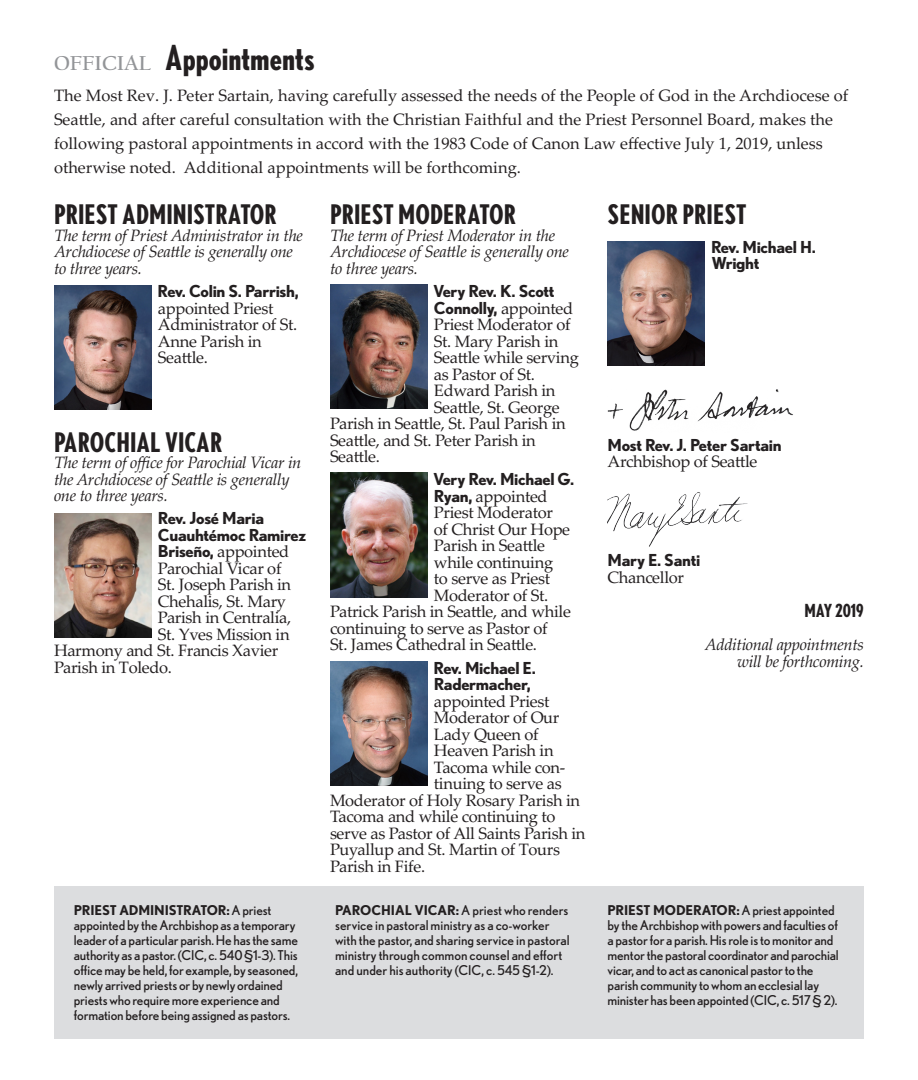
<style>
.page{position:relative;width:918px;height:1080px;background:#fff}
.page>*{position:absolute;margin:0;border:0;box-sizing:border-box;transform-origin:0 0}
.Story_Label{font:700 condensed 34.5px "Nobel";color:#231f20}
.Official_Text{font:700 condensed 27px "Nobel";color:#231f20}
.Official_Hed{font:700 condensed 27px "Nobel";color:#231f20}
.Official_Date{font:700 condensed 18px "Nobel";color:#231f20}
.Official_Text-2{font:16.5px/16.5px "Palatino Linotype";letter-spacing:-.02em;color:#231f20}
.Big_Text{font:16.5px/24px "Palatino Linotype";color:#231f20}
.Official_Intro{font:italic 16.5px/16.5px "Palatino Linotype";letter-spacing:-.02em;color:#231f20}
.Official_Text-3{font:700 16.5px/16.5px "Nobel";letter-spacing:-.02em;color:#231f20}
.Glance_Text{font:13.5px/15px "Nobel";letter-spacing:-.01em;color:#231f20}
.s1{font-family:"Californian FB";font-stretch:normal;font-size:21px;color:#939598}
.s2{font-family:"Nobel";font-weight:700}
.s3{font-family:"Palatino Linotype";font-weight:400}
.s4{font-weight:700}
</style>
<div class="page">
<div style="left:54px;top:887px;width:810px;height:152px;background:#dcdddf"></div>
<img style="left:54px;top:285px;width:97px;height:125px">
<img style="left:330px;top:285px;width:97px;height:124px">
<img style="left:330px;top:473px;width:97px;height:124px">
<img style="left:330px;top:661px;width:97px;height:124px">
<img style="left:608px;top:241px;width:97px;height:124px">
<img style="left:608px;top:389px;width:185px;height:42px">
<img style="left:608px;top:492px;width:139px;height:55px">
<img style="left:54px;top:513px;width:97px;height:124px">
<p class="Story_Label" style="left:54px;top:38px;width:262px"><span class="s1">OFFICIAL</span> Appointments</p>
<p class="Big_Text" style="left:54px;top:83px;width:796px">The Most Rev. J. Peter Sartain, having carefully assessed the needs of the People of God in the Archdiocese of Seattle, and after careful consultation with the Christian Faithful and the Priest Personnel Board, makes the following pastoral appointments in accord with the 1983 Code of Canon Law effective July 1, 2019, unless otherwise noted. Additional appointments will be forthcoming.</p>
<p class="Official_Text" style="left:54px;top:199px;width:224px">PRIEST ADMINISTRATOR</p>
<p class="Official_Intro" style="left:54px;top:226px;width:251px">The term of Priest Administrator in the<br>Archdiocese of Seattle is generally one to three years.</p>
<p class="Official_Text-2" style="left:158px;top:283px;width:143px"><span class="s2">Rev. Colin S. Parrish, </span>appointed Priest<br>Administrator of St.<br>Anne Parish in<br>Seattle.</p>
<p class="Official_Text" style="left:330px;top:199px;width:188px">PRIEST MODERATOR</p>
<p class="Official_Intro" style="left:330px;top:226px;width:241px">The term of Priest Moderator in the<br>Archdiocese of Seattle is generally one to three years.</p>
<p class="Official_Text-3" style="left:434px;top:283px;width:123px">Very Rev. K. Scott</p>
<p class="Official_Text-3" style="left:434px;top:299px;width:141px">Connolly, <span class="s3">appointed</span></p>
<p class="Official_Text-2" style="left:434px;top:316px;width:138px">Priest Moderator of</p>
<p class="Official_Text-2" style="left:434px;top:332px;width:126px">St. Mary Parish in</p>
<p class="Official_Text-2" style="left:434px;top:349px;width:146px">Seattle while serving</p>
<p class="Official_Text-2" style="left:434px;top:365px;width:102px">as Pastor of St.</p>
<p class="Official_Text-2" style="left:434px;top:382px;width:123px">Edward Parish in</p>
<p class="Official_Text-2" style="left:434px;top:398px;width:127px">Seattle, St. George</p>
<p class="Official_Text-2" style="left:330px;top:415px;width:237px">Parish in Seattle, St. Paul Parish in</p>
<p class="Official_Text-2" style="left:330px;top:431px;width:207px">Seattle, and St. Peter Parish in</p>
<p class="Official_Text-2" style="left:330px;top:448px;width:51px">Seattle.</p>
<p class="Official_Text-3" style="left:434px;top:471px;width:142px">Very Rev. Michael G.</p>
<p class="Official_Text-2" style="left:434px;top:487px;width:115px"><span class="s2">Ryan,</span> appointed</p>
<p class="Official_Text-2" style="left:434px;top:504px;width:121px">Priest Moderator</p>
<p class="Official_Text-2" style="left:434px;top:520px;width:138px">of Christ Our Hope</p>
<p class="Official_Text-2" style="left:434px;top:537px;width:113px">Parish in Seattle</p>
<p class="Official_Text-2" style="left:434px;top:553px;width:121px">while continuing</p>
<p class="Official_Text-2" style="left:434px;top:570px;width:118px">to serve as Priest</p>
<p class="Official_Text-2" style="left:434px;top:586px;width:116px">Moderator of St.</p>
<p class="Official_Text-2" style="left:330px;top:603px;width:243px">Patrick Parish in Seattle, and while</p>
<p class="Official_Text-2" style="left:330px;top:619px;width:219px">continuing to serve as Pastor of</p>
<p class="Official_Text-2" style="left:330px;top:636px;width:209px">St. James Cathedral in Seattle.</p>
<p class="Official_Text-3" style="left:434px;top:659px;width:104px">Rev. Michael E.</p>
<p class="Official_Text-3" style="left:434px;top:676px;width:98px">Radermacher,</p>
<p class="Official_Text-2" style="left:434px;top:692px;width:117px">appointed Priest</p>
<p class="Official_Text-2" style="left:434px;top:709px;width:127px">Moderator of Our</p>
<p class="Official_Text-2" style="left:434px;top:725px;width:106px">Lady Queen of</p>
<p class="Official_Text-2" style="left:434px;top:742px;width:121px">Heaven Parish in</p>
<p class="Official_Text-2" style="left:434px;top:758px;width:133px">Tacoma while con-</p>
<p class="Official_Text-2" style="left:434px;top:775px;width:129px">tinuing to serve as</p>
<p class="Official_Text-2" style="left:330px;top:791px;width:252px">Moderator of Holy Rosary Parish in</p>
<p class="Official_Text-2" style="left:330px;top:808px;width:227px">Tacoma and while continuing to</p>
<p class="Official_Text-2" style="left:330px;top:824px;width:257px">serve as Pastor of All Saints Parish in</p>
<p class="Official_Text-2" style="left:330px;top:841px;width:232px">Puyallup and St. Martin of Tours</p>
<p class="Official_Text-2" style="left:330px;top:857px;width:97px">Parish in Fife.</p>
<p class="Official_Hed" style="left:608px;top:199px;width:140px">SENIOR PRIEST</p>
<p class="Official_Text-3" style="left:711px;top:238px;width:106px">Rev. Michael H.<br>Wright</p>
<p class="Official_Text" style="left:54px;top:426px;width:170px">PAROCHIAL VICAR</p>
<p class="Official_Intro" style="left:54px;top:454px;width:249px">The term of office for Parochial Vicar in the Archdiocese of Seattle is generally one to three years.</p>
<p class="Official_Text-3" style="left:158px;top:510px;width:108px">Rev. José Maria</p>
<p class="Official_Text-3" style="left:158px;top:526px;width:150px">Cuauhtémoc Ramirez</p>
<p class="Official_Text-2" style="left:158px;top:543px;width:133px"><span class="s2">Briseño,</span> appointed</p>
<p class="Official_Text-2" style="left:158px;top:559px;width:125px">Parochial Vicar of</p>
<p class="Official_Text-2" style="left:158px;top:576px;width:135px">St. Joseph Parish in</p>
<p class="Official_Text-2" style="left:158px;top:592px;width:130px">Chehalis, St. Mary</p>
<p class="Official_Text-2" style="left:158px;top:609px;width:135px">Parish in Centralia,</p>
<p class="Official_Text-2" style="left:158px;top:625px;width:133px">St. Yves Mission in</p>
<p class="Official_Text-2" style="left:54px;top:642px;width:226px">Harmony and St. Francis Xavier</p>
<p class="Official_Text-2" style="left:54px;top:658px;width:120px">Parish in Toledo.</p>
<p class="Official_Text-3" style="left:608px;top:436px;width:176px">Most Rev. J. Peter Sartain</p>
<p class="Official_Text-2" style="left:608px;top:453px;width:152px">Archbishop of Seattle</p>
<p class="Official_Text-3" style="left:608px;top:552px;width:94px">Mary E. Santi</p>
<p class="Official_Text-2" style="left:608px;top:568px;width:78px">Chancellor</p>
<p class="Official_Date" style="left:805px;top:600px;width:61px">MAY 2019</p>
<p class="Official_Intro" style="left:705px;top:636px;width:161px;text-align:right">Additional appointments will be forthcoming.</p>
<p class="Glance_Text" style="left:74px;top:902px;width:226px"><span class="s4">PRIEST ADMINISTRATOR:</span> A priest appointed by the Archbishop as a temporary leader of a particular parish. He has the same authority as a pastor. (CIC, c. 540 §1-3). This office may be held, for example, by seasoned, newly arrived priests or by newly ordained priests who require more experience and formation before being assigned as pastors.</p>
<p class="Glance_Text" style="left:608px;top:902px;width:233px"><span class="s4">PRIEST MODERATOR:</span> A priest appointed by the Archbishop with powers and faculties of a pastor for a parish. His role is to monitor and mentor the pastoral coordinator and parochial vicar, and to act as canonical pastor to the parish community to whom an ecclesial lay minister has been appointed (CIC, c. 517 § 2).</p>
<p class="Glance_Text" style="left:335px;top:902px;width:236px"><span class="s4">PAROCHIAL VICAR:</span> A priest who renders service in pastoral ministry as a co-worker with the pastor, and sharing service in pastoral ministry through common counsel and effort and under his authority (CIC, c. 545 §1-2).</p>
</div>
